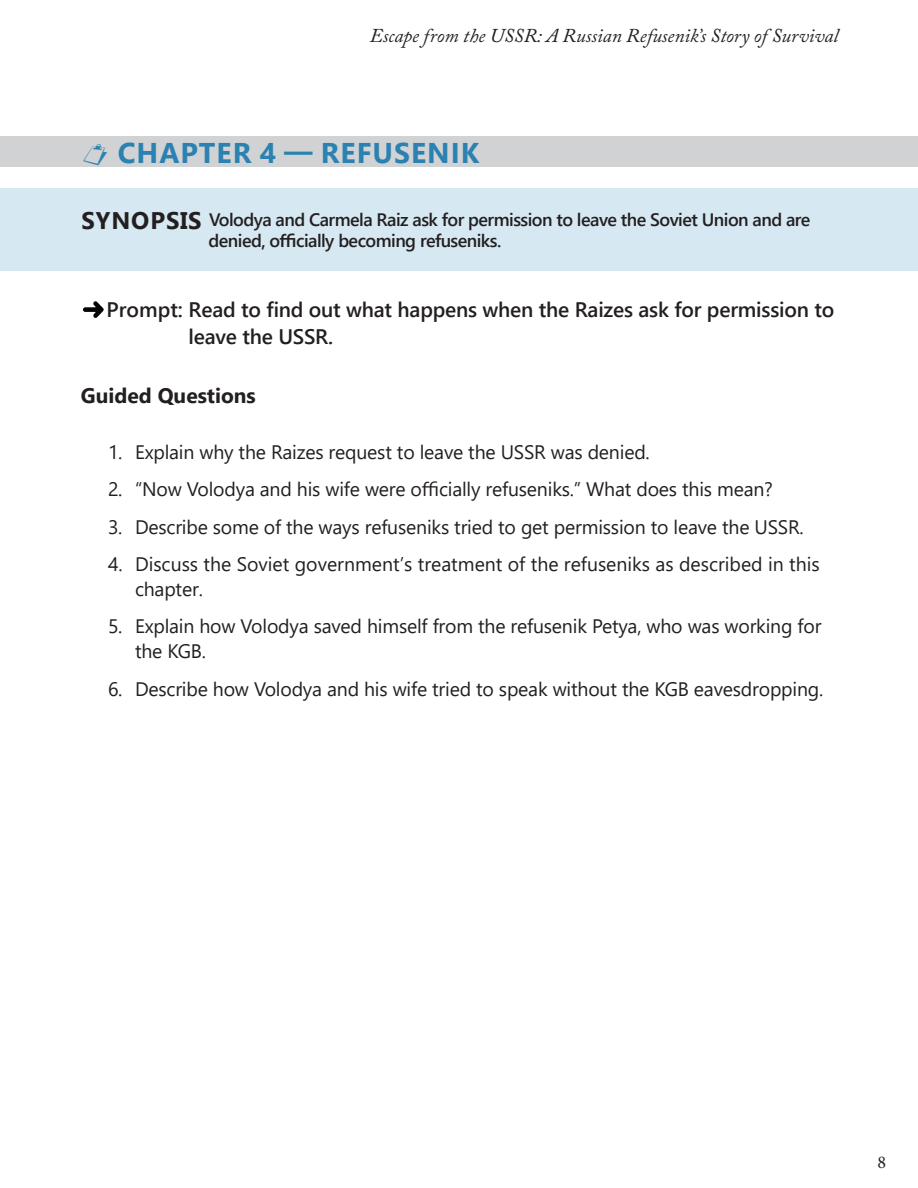
<style>
.page{position:relative;width:918px;height:1188px;background:#fff}
.page>*{position:absolute;margin:0;border:0;box-sizing:border-box;transform-origin:0 0}
.t1{font:700 28.5px "Segoe UI";letter-spacing:.035em;color:#2b82b1}
.t2{font:600 21px/27px "Segoe UI";letter-spacing:-.01em;color:#231f20}
.t3{font:700 21px "Segoe UI";color:#231f20}
.t4{font:19.5px/24.8px "Segoe UI";letter-spacing:-.01em;color:#231f20}
.t5{font:italic 19.5px "Adobe Caslon Pro";color:#231f20}
.t6{font:600 18px/21.6px "Segoe UI";letter-spacing:-.03em;color:#231f20}
.t7{font:18px "Minion Pro";color:#231f20}
.s1{font-weight:700;font-size:24px}
</style>
<div class="page">
<div style="left:0;top:136px;width:918px;height:31px;background:#d1d2d4"></div>
<img style="left:83px;top:301px;width:21px;height:17px">
<div style="left:0;top:188px;width:918px;height:83px;background:#d6e8f1"></div>
<p class="t5" style="left:370px;top:24px;width:470px">Escape from the USSR: A Russian Refusenik’s Story of Survival</p>
<h1 class="t1" style="left:118px;top:126px;width:363px">CHAPTER 4 — REFUSENIK</h1>
<p class="t6" style="left:209px;top:207px;width:603px;text-indent:-127px"><span class="s1">SYNOPSIS</span> Volodya and Carmela Raiz ask for permission to leave the Soviet Union and are denied, officially becoming refuseniks.</p>
<p class="t2" style="left:189px;top:294px;width:647px;text-indent:-82px">Prompt: Read to find out what happens when the Raizes ask for permission to leave the USSR.</p>
<p class="t3" style="left:81px;top:376px;width:176px">Guided Questions</p>
<p class="t4" style="left:108px;top:438px;width:543px">1. Explain why the Raizes request to leave the USSR was denied.</p>
<p class="t4" style="left:108px;top:475px;width:667px">2. “Now Volodya and his wife were officially refuseniks.” What does this mean?</p>
<p class="t4" style="left:108px;top:513px;width:697px">3. Describe some of the ways refuseniks tried to get permission to leave the USSR.</p>
<p class="t4" style="left:135px;top:550px;width:686px;text-indent:-27px">4. Discuss the Soviet government’s treatment of the refuseniks as described in this chapter.</p>
<p class="t4" style="left:135px;top:612px;width:688px;text-indent:-27px">5. Explain how Volodya saved himself from the refusenik Petya, who was working for the KGB.</p>
<p class="t4" style="left:108px;top:675px;width:717px">6. Describe how Volodya and his wife tried to speak without the KGB eavesdropping.</p>
<p class="t7" style="left:878px;top:1150px;width:10px">8</p>
</div>
